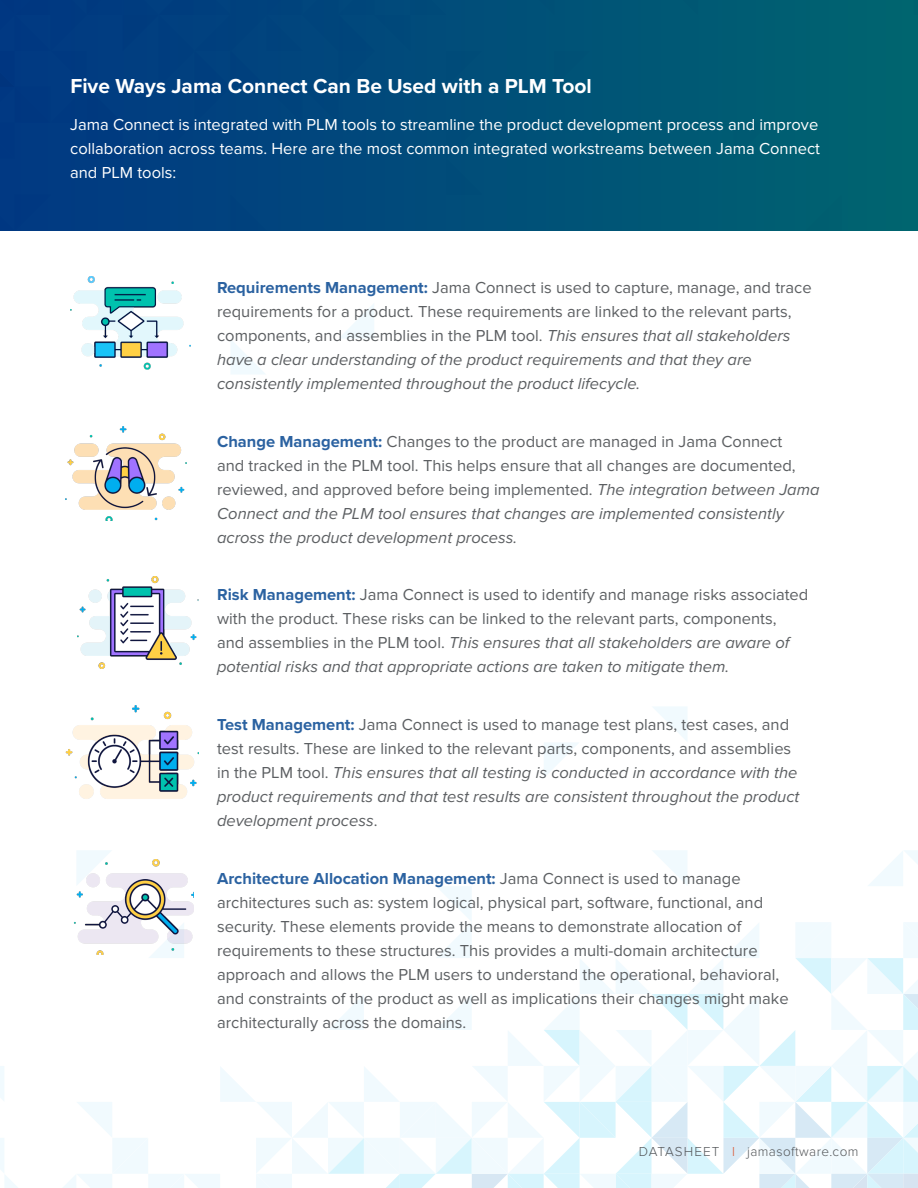
<style>
.page{position:relative;width:918px;height:1188px;background:#fff}
.page>*{position:absolute;margin:0;border:0;box-sizing:border-box;transform-origin:0 0}
.Body_Copy{font:700 21px "Proxima Nova";color:#fff}
.Body_Copy-2{font:16.5px/24px "Proxima Nova";color:#5c5f62}
.Body_Copy-3{font:italic 16.5px/24px "Proxima Nova";color:#5c5f62}
.Body_Copy-4{font:16.5px/24px "Proxima Nova";color:#fff;text-align:justify}
.Bullets_Summary_Page{font:300 13.5px "Proxima Nova";letter-spacing:.03em;color:#54575a}
.s1{font-weight:700;color:#2b62a1}
.s2{font-style:italic}
.s3{font-weight:700;font-style:normal;color:#2b62a1}
.s4{font-style:normal}
.s5{color:#dc4f28}
</style>
<div class="page">
<div style="left:0;top:0;width:918px;height:230px;background:#005974"></div>
<svg style="left:544px;top:743px;width:34px;height:34px"></svg>
<svg style="left:653px;top:707px;width:34px;height:34px"></svg>
<svg style="left:0;top:850px;width:918px;height:338px"></svg>
<svg style="left:806px;top:230px;width:36px;height:1px"></svg>
<svg style="left:340px;top:304px;width:34px;height:34px"></svg>
<svg style="left:231px;top:340px;width:34px;height:34px"></svg>
<svg style="left:0;top:0;width:482px;height:231px"></svg>
<img style="left:66px;top:427px;width:120px;height:93px">
<img style="left:70px;top:859px;width:124px;height:96px">
<img style="left:78px;top:576px;width:120px;height:92px">
<img style="left:66px;top:705px;width:132px;height:94px">
<img style="left:70px;top:277px;width:121px;height:93px">
<p class="Body_Copy" style="left:70px;top:71px;width:523px">Five Ways Jama Connect Can Be Used with a PLM Tool</p>
<p class="Body_Copy-4" style="left:70px;top:113px;width:751px">Jama Connect is integrated with PLM tools to streamline the product development process and improve collaboration across teams. Here are the most common integrated workstreams between Jama Connect and PLM tools:</p>
<p class="Body_Copy-2" style="left:217px;top:276px;width:596px"><span class="s1">Requirements Management:</span> Jama Connect is used to capture, manage, and trace requirements for a product. These requirements are linked to the relevant parts, components, and assemblies in the PLM tool. <span class="s2">This ensures that all stakeholders have a clear understanding of the product requirements and that they are consistently implemented throughout the product lifecycle.</span></p>
<p class="Body_Copy-2" style="left:217px;top:429px;width:604px"><span class="s1">Change Management:</span> Changes to the product are managed in Jama Connect<br>and tracked in the PLM tool. This helps ensure that all changes are documented, reviewed, and approved before being implemented. <span class="s2">The integration between Jama Connect and the PLM tool ensures that changes are implemented consistently across the product development process.</span></p>
<p class="Body_Copy-2" style="left:217px;top:583px;width:593px"><span class="s1">Risk Management:</span> Jama Connect is used to identify and manage risks associated with the product. These risks can be linked to the relevant parts, components,<br>and assemblies in the PLM tool. <span class="s2">This ensures that all stakeholders are aware of potential risks and that appropriate actions are taken to mitigate them.</span></p>
<p class="Body_Copy-3" style="left:217px;top:712px;width:584px"><span class="s3">Test Management:</span> <span class="s4">Jama Connect is used to manage test plans, test cases, and test results. These are linked to the relevant parts, components, and assemblies in the PLM tool.</span> This ensures that all testing is conducted in accordance with the product requirements and that test results are consistent throughout the product development process<span class="s4">.</span></p>
<p class="Body_Copy-2" style="left:217px;top:867px;width:573px"><span class="s1">Architecture Allocation Management:</span> Jama Connect is used to manage architectures such as: system logical, physical part, software, functional, and security. These elements provide the means to demonstrate allocation of requirements to these structures. This provides a multi-domain architecture approach and allows the PLM users to understand the operational, behavioral, and constraints of the product as well as implications their changes might make architecturally across the domains.</p>
<p class="Bullets_Summary_Page" style="left:639px;top:1144px;width:221px">DATASHEET <span class="s5">l</span> jamasoftware.com</p>
</div>
